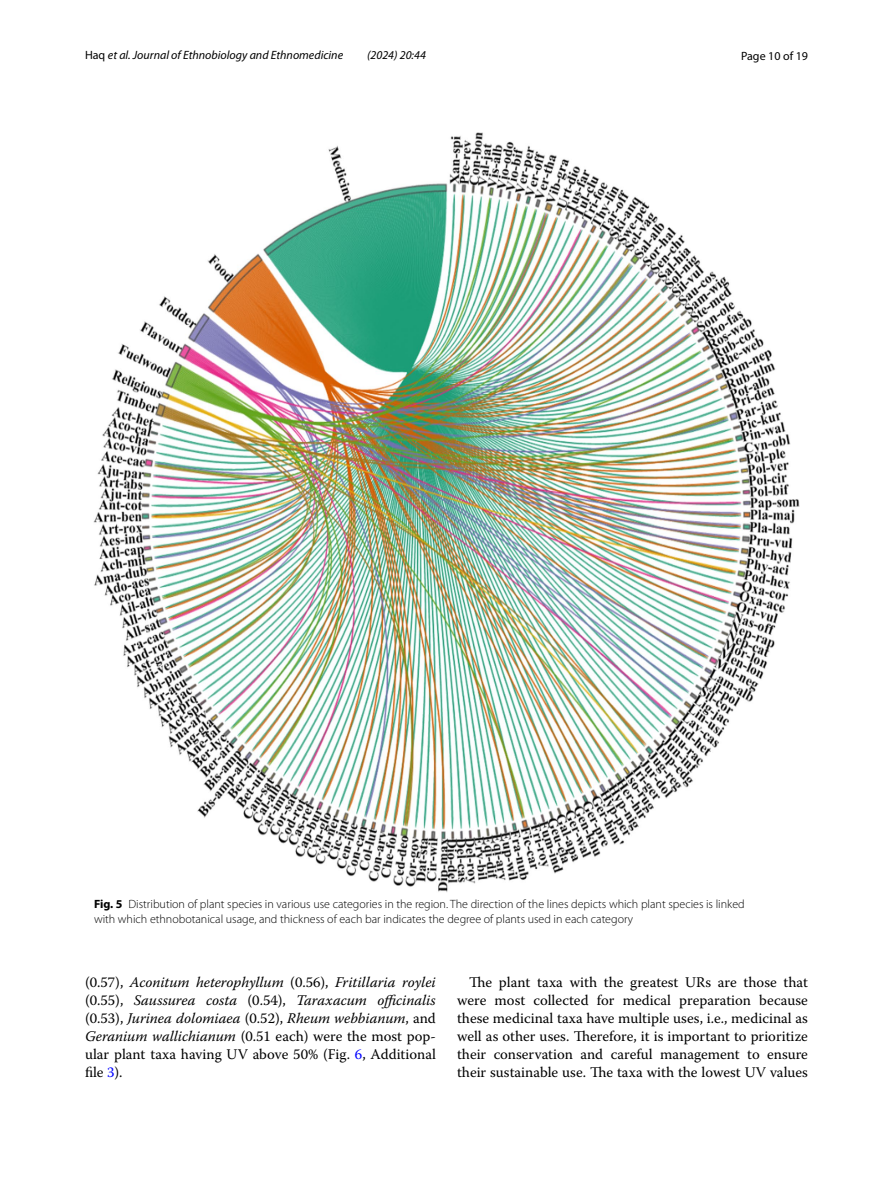
<style>
.page{position:relative;width:893px;height:1187px;background:#fff}
.page>*{position:absolute;margin:0;border:0;box-sizing:border-box;transform-origin:0 0}
.t1{font:14.7px/18px "Warnock Pro";color:#000;text-align:justify}
.t2{font:300 12px/15px "Myriad Pro";color:#000}
.t3{font:italic 12px "Myriad Pro";color:#000}
.t4{font:12px "Myriad Pro";color:#000}
.s1{font-style:normal}
.s2{font-weight:700}
.s3{font-style:italic}
.s4{color:#00f}
</style>
<div class="page">
<img style="left:94px;top:133px;width:705px;height:759px">
<p class="t3" style="left:85px;top:48px;width:260px"><span class="s1">Haq</span> et al. Journal of Ethnobiology and Ethnomedicine</p>
<p class="t3" style="left:367px;top:48px;width:60px">(2024) 20:44</p>
<p class="t4" style="left:741px;top:48px;width:68px">Page 10 of 19</p>
<p class="t2" style="left:94px;top:896px;width:652px"><span class="s2">Fig. 5</span> Distribution of plant species in various use categories in the region. The direction of the lines depicts which plant species is linked with which ethnobotanical usage, and thickness of each bar indicates the degree of plants used in each category</p>
<p class="t1" style="left:85px;top:972px;width:352px">(0.57), <span class="s3">Aconitum heterophyllum</span> (0.56), <span class="s3">Fritillaria roylei </span>(0.55), <span class="s3">Saussurea costa</span> (0.54), <span class="s3">Taraxacum officinalis </span>(0.53), <span class="s3">Jurinea dolomiaea</span> (0.52), <span class="s3">Rheum webbianum</span>, and <span class="s3">Geranium wallichianum</span> (0.51 each) were the most pop&shy;ular plant taxa having UV above 50% (Fig. <span class="s4">6</span>, Additional file <span class="s4">3</span>).</p>
<p class="t1" style="left:457px;top:972px;width:352px;text-indent:12px">The plant taxa with the greatest URs are those that were most collected for medical preparation because these medicinal taxa have multiple uses, i.e., medicinal as well as other uses. Therefore, it is important to prioritize their conservation and careful management to ensure their sustainable use. The taxa with the lowest UV values</p>
</div>
